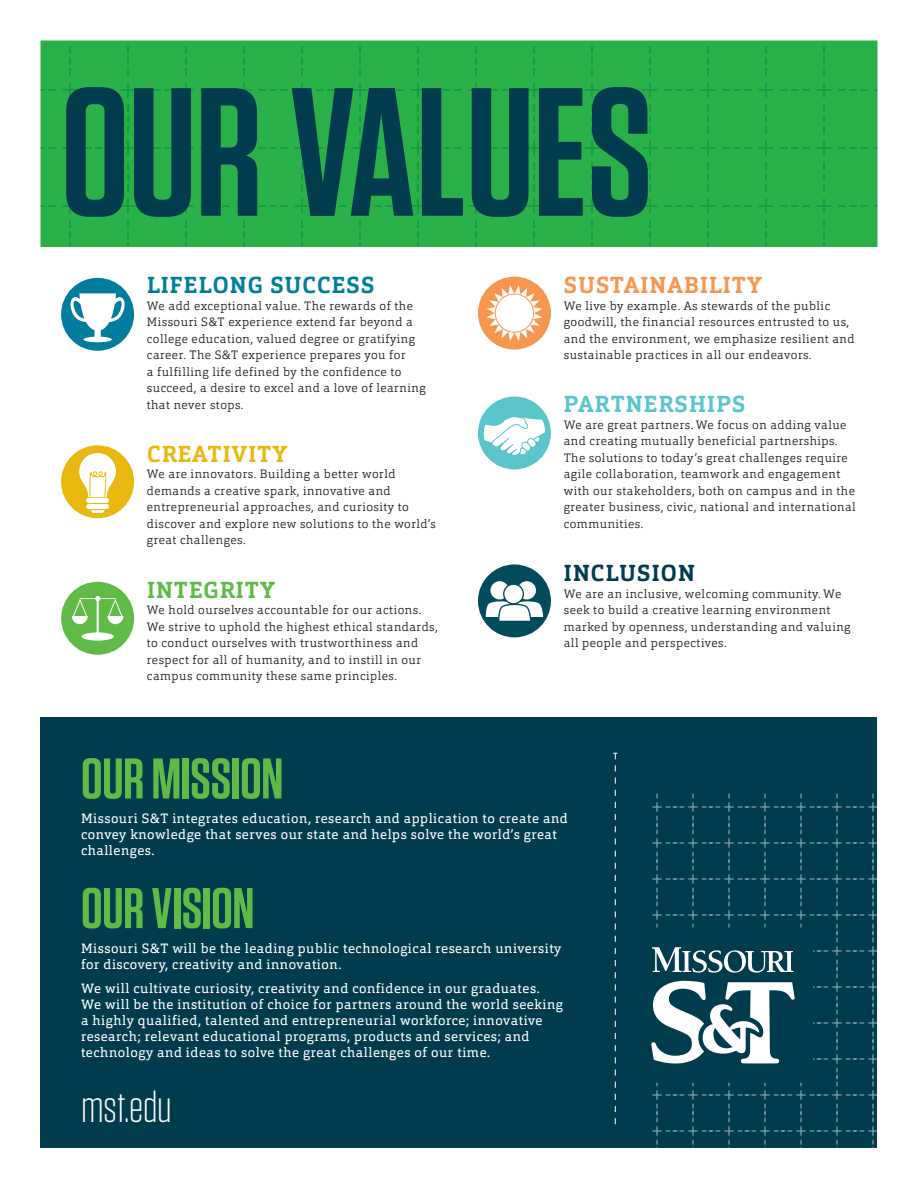
<style>
.page{position:relative;width:918px;height:1188px;background:#fff}
.page>*{position:absolute;margin:0;border:0;box-sizing:border-box;transform-origin:0 0}
.t1{font:600 182.25px "Tungsten";letter-spacing:-.005em;color:#003b4e}
.t2{font:600 57.15px "Tungsten";letter-spacing:-.005em;color:#60bb46}
.t3{font:300 44.25px "Tungsten";letter-spacing:-.005em;color:#fff}
.t4{font:700 22.95px "Orgon Slab";letter-spacing:.05em;color:#007d9e}
.t5{font:700 22.95px "Orgon Slab";letter-spacing:.05em;color:#f7964f}
.t6{font:700 22.95px "Orgon Slab";letter-spacing:.05em;color:#5ac6cc}
.t7{font:700 22.95px "Orgon Slab";letter-spacing:.04em;color:#e8b80e}
.t8{font:700 22.95px "Orgon Slab";letter-spacing:.045em;color:#60bb46}
.t9{font:700 22.95px "Orgon Slab";letter-spacing:.05em;color:#003b4e}
.t10{font:13.35px/16px "Orgon Slab";letter-spacing:.04em;color:#fff}
.t11{font:300 12px/16.5px "Orgon Slab";letter-spacing:.04em;color:#231f20}
</style>
<div class="page">
<div style="left:40px;top:717px;width:838px;height:431px;background:#003b4e"></div>
<div style="left:40px;top:40px;width:838px;height:207px;background:#2ab049"></div>
<svg style="left:613px;top:753px;width:4px;height:371px"></svg>
<div style="left:61px;top:278px;width:73px;height:73px;background:#007d9e;border-radius:50%"></div>
<svg style="left:71px;top:293px;width:54px;height:49px"></svg>
<div style="left:61px;top:445px;width:73px;height:73px;background:#e8b80e;border-radius:50%"></div>
<svg style="left:90px;top:510px;width:15px;height:3px"></svg>
<svg style="left:79px;top:453px;width:37px;height:44px"></svg>
<div style="left:86px;top:504px;width:23px;height:5px;background:#fff;border-radius:3px"></div>
<div style="left:86px;top:498px;width:23px;height:5px;background:#fff;border-radius:3px"></div>
<div style="left:61px;top:582px;width:73px;height:73px;background:#60bb46;border-radius:50%"></div>
<svg style="left:72px;top:596px;width:51px;height:45px"></svg>
<div style="left:478px;top:277px;width:73px;height:73px;background:#f7964f;border-radius:50%"></div>
<svg style="left:487px;top:285px;width:55px;height:56px"></svg>
<div style="left:478px;top:397px;width:73px;height:72px;background:#5ac6cc;border-radius:50%"></div>
<svg style="left:484px;top:417px;width:61px;height:38px"></svg>
<div style="left:478px;top:564px;width:73px;height:73px;background:#024a5e;border-radius:50%"></div>
<svg style="left:486px;top:581px;width:57px;height:40px"></svg>
<svg style="left:652px;top:793px;width:226px;height:354px"></svg>
<p class="t1" style="left:61px;top:56px;width:593px">OUR VALUES</p>
<p class="t4" style="left:147px;top:270px;width:229px">LIFELONG SUCCESS</p>
<p class="t11" style="left:147px;top:297px;width:280px">We add exceptional value. The rewards of the Missouri S&amp;T experience extend far beyond a college education, valued degree or gratifying career. The S&amp;T experience prepares you for<br>a fulfilling life defined by the confidence to succeed, a desire to excel and a love of learning that never stops.</p>
<p class="t7" style="left:147px;top:439px;width:142px">CREATIVITY</p>
<p class="t11" style="left:147px;top:466px;width:291px">We are innovators. Building a better world demands a creative spark, innovative and entrepreneurial approaches, and curiosity to discover and explore new solutions to the world’s great challenges.</p>
<p class="t8" style="left:147px;top:575px;width:130px">INTEGRITY</p>
<p class="t11" style="left:147px;top:602px;width:292px">We hold ourselves accountable for our actions.<br>We strive to uphold the highest ethical standards, to conduct ourselves with trustworthiness and respect for all of humanity, and to instill in our campus community these same principles.</p>
<p class="t5" style="left:564px;top:270px;width:200px">SUSTAINABILITY</p>
<p class="t11" style="left:564px;top:297px;width:292px">We live by example. As stewards of the public goodwill, the financial resources entrusted to us, and the environment, we emphasize resilient and sustainable practices in all our endeavors.</p>
<p class="t6" style="left:564px;top:390px;width:183px">PARTNERSHIPS</p>
<p class="t11" style="left:564px;top:416px;width:293px">We are great partners. We focus on adding value and creating mutually beneficial partnerships.<br>The solutions to today’s great challenges require agile collaboration, teamwork and engagement with our stakeholders, both on campus and in the greater business, civic, national and international communities.</p>
<p class="t9" style="left:564px;top:558px;width:132px">INCLUSION</p>
<p class="t11" style="left:564px;top:585px;width:288px">We are an inclusive, welcoming community. We seek to build a creative learning environment marked by openness, understanding and valuing all people and perspectives.</p>
<p class="t2" style="left:81px;top:749px;width:204px">OUR MISSION</p>
<p class="t10" style="left:81px;top:810px;width:488px">Missouri S&amp;T integrates education, research and application to create and convey knowledge that serves our state and helps solve the world’s great challenges.</p>
<p class="t2" style="left:81px;top:878px;width:175px">OUR VISION</p>
<p class="t10" style="left:81px;top:940px;width:482px">Missouri S&amp;T will be the leading public technological research university for discovery, creativity and innovation.</p>
<p class="t10" style="left:81px;top:981px;width:483px">We will cultivate curiosity, creativity and confidence in our graduates.<br>We will be the institution of choice for partners around the world seeking a highly qualified, talented and entrepreneurial workforce; innovative research; relevant educational programs, products and services; and technology and ideas to solve the great challenges of our time.</p>
<p class="t3" style="left:81px;top:1084px;width:92px">mst.edu</p>
</div>
